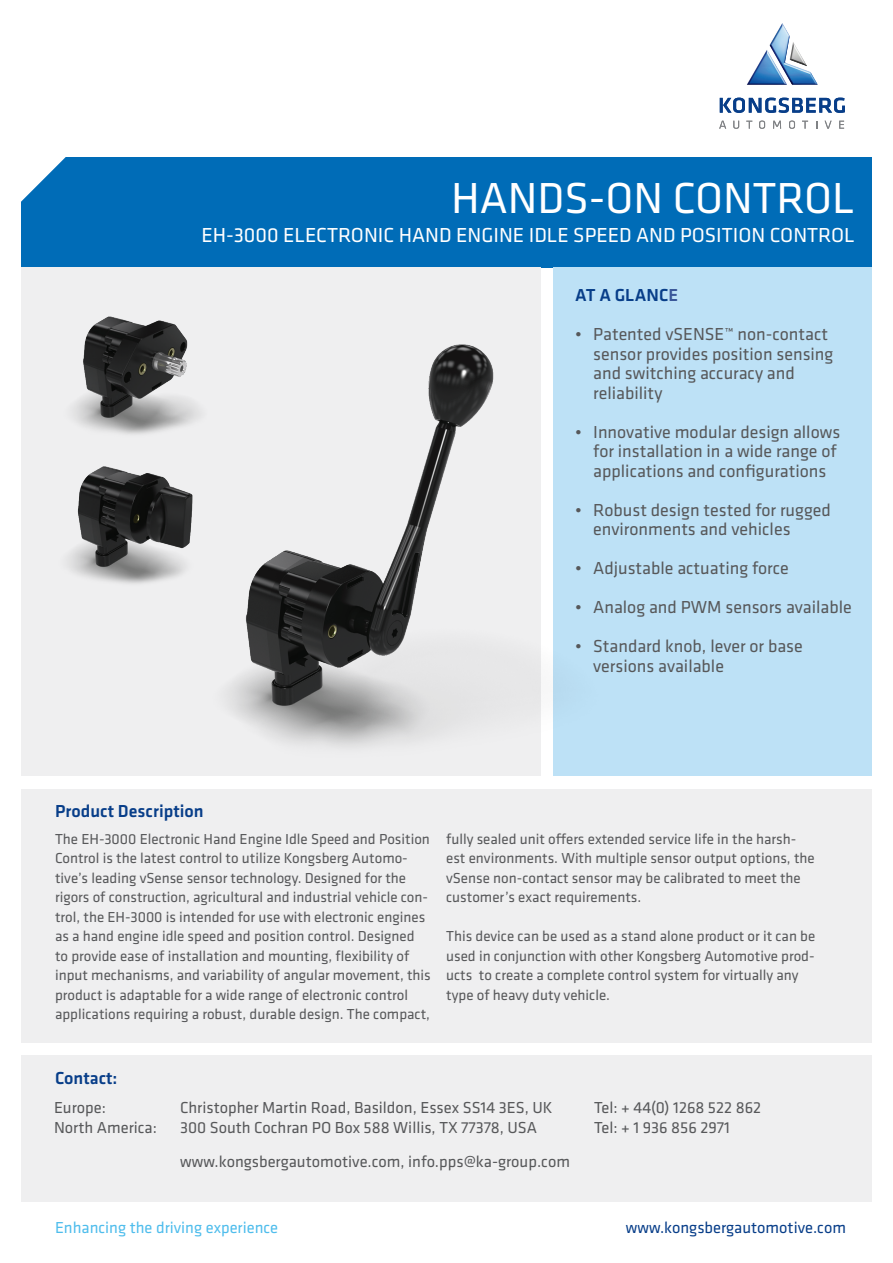
<style>
.page{position:relative;width:893px;height:1263px;background:#fff}
.page>*{position:absolute;margin:0;border:0;box-sizing:border-box;transform-origin:0 0}
.t1{font:45px "Klavika";color:#fff}
.t2{font:21px "Klavika";color:#fff}
.t3{font:18px "Klavika";color:#57585a}
.t4{font:500 18px "Klavika";color:#083e89}
.t5{font:16.5px "Klavika";color:#57585a}
.t6{font:16.5px "Klavika";color:#4fbdec}
.t7{font:16.5px "Klavika";color:#083e89}
.t8{font:15px/19.5px "Klavika";color:#57585a}
.s1{color:#3a5799}
</style>
<div class="page">
<div style="left:21px;top:157px;width:851px;height:111px;background:#006cb7"></div>
<img style="left:747px;top:23px;width:71px;height:62px">
<div style="left:21px;top:1056px;width:851px;height:146px;background:#efeff0"></div>
<div style="left:21px;top:790px;width:851px;height:253px;background:#efeff0"></div>
<div style="left:21px;top:268px;width:519px;height:508px;background:#efeff0"></div>
<div style="left:553px;top:268px;width:319px;height:508px;background:#bde1f6"></div>
<svg style="left:21px;top:157px;width:45px;height:45px"></svg>
<svg style="left:719px;top:121px;width:7px;height:8px"></svg>
<svg style="left:733px;top:121px;width:6px;height:8px"></svg>
<svg style="left:746px;top:121px;width:6px;height:8px"></svg>
<svg style="left:759px;top:121px;width:6px;height:8px"></svg>
<svg style="left:773px;top:121px;width:8px;height:8px"></svg>
<svg style="left:789px;top:121px;width:6px;height:8px"></svg>
<svg style="left:802px;top:121px;width:6px;height:8px"></svg>
<svg style="left:825px;top:121px;width:6px;height:8px"></svg>
<svg style="left:839px;top:121px;width:5px;height:8px"></svg>
<svg style="left:720px;top:98px;width:125px;height:15px"></svg>
<img style="left:73px;top:328px;width:18px;height:100px">
<img style="left:68px;top:473px;width:23px;height:105px">
<img style="left:91px;top:281px;width:450px;height:493px">
<p class="t1" style="left:451px;top:169px;width:405px">HANDS-ON CONTROL</p>
<p class="t2" style="left:201px;top:221px;width:655px">EH-3000 ELECTRONIC HAND ENGINE IDLE SPEED AND POSITION CONTROL</p>
<p class="t4" style="left:575px;top:283px;width:104px">AT A GLANC<span class="s1">E</span></p>
<p class="t3" style="left:575px;top:323px;width:254px">• Patented vSENSE™ non-contact</p>
<p class="t3" style="left:593px;top:342px;width:242px">sensor provides position sensing</p>
<p class="t3" style="left:593px;top:362px;width:203px">and switching accuracy and</p>
<p class="t3" style="left:593px;top:381px;width:71px">reliability</p>
<p class="t3" style="left:575px;top:420px;width:267px">• Innovative modular design allows</p>
<p class="t3" style="left:593px;top:440px;width:245px">for installation in a wide range of</p>
<p class="t3" style="left:593px;top:459px;width:235px">applications and configurations</p>
<p class="t3" style="left:575px;top:498px;width:257px">• Robust design tested for rugged</p>
<p class="t3" style="left:593px;top:518px;width:199px">environments and vehicles</p>
<p class="t3" style="left:575px;top:557px;width:215px">• Adjustable actuating force</p>
<p class="t3" style="left:575px;top:596px;width:278px">• Analog and PWM sensors available</p>
<p class="t3" style="left:575px;top:635px;width:229px">• Standard knob, lever or base</p>
<p class="t3" style="left:593px;top:654px;width:132px">versions available</p>
<p class="t4" style="left:55px;top:799px;width:150px">Product Description</p>
<p class="t8" style="left:55px;top:828px;width:377px">The EH-3000 Electronic Hand Engine Idle Speed and Position Control is the latest control to utilize Kongsberg Automo&shy;tive’s leading vSense sensor technology. Designed for the rigors of construction, agricultural and industrial vehicle con&shy;trol, the EH-3000 is intended for use with electronic engines as a hand engine idle speed and position control. Designed to provide ease of installation and mounting, flexibility of input mechanisms, and variability of angular movement, this product is adaptable for a wide range of electronic control applications requiring a robust, durable design. The compact,</p>
<p class="t8" style="left:446px;top:828px;width:370px">fully sealed unit offers extended service life in the harsh&shy;est environments. With multiple sensor output options, the vSense non-contact sensor may be calibrated to meet the customer’s exact requirements.</p>
<p class="t8" style="left:446px;top:926px;width:371px">This device can be used as a stand alone product or it can be used in conjunction with other Kongsberg Automotive prod&shy;ucts to create a complete control system for virtually any type of heavy duty vehicle.</p>
<p class="t4" style="left:55px;top:1065px;width:64px">Contact:</p>
<p class="t5" style="left:54px;top:1096px;width:53px">Europe:</p>
<p class="t5" style="left:180px;top:1096px;width:374px">Christopher Martin Road, Basildon, Essex SS14 3ES, UK</p>
<p class="t5" style="left:594px;top:1096px;width:169px">Tel: + 44(0) 1268 522 862</p>
<p class="t5" style="left:54px;top:1116px;width:104px">North America:</p>
<p class="t5" style="left:180px;top:1116px;width:359px">300 South Cochran PO Box 588 Willis, TX 77378, USA</p>
<p class="t5" style="left:594px;top:1116px;width:137px">Tel: + 1 936 856 2971</p>
<p class="t5" style="left:180px;top:1151px;width:391px">www.kongsbergautomotive.com, info.pps@ka-group.com</p>
<p class="t6" style="left:55px;top:1216px;width:225px">Enhancing the driving experience</p>
<p class="t7" style="left:626px;top:1216px;width:222px">www.kongsbergautomotive.com</p>
</div>
